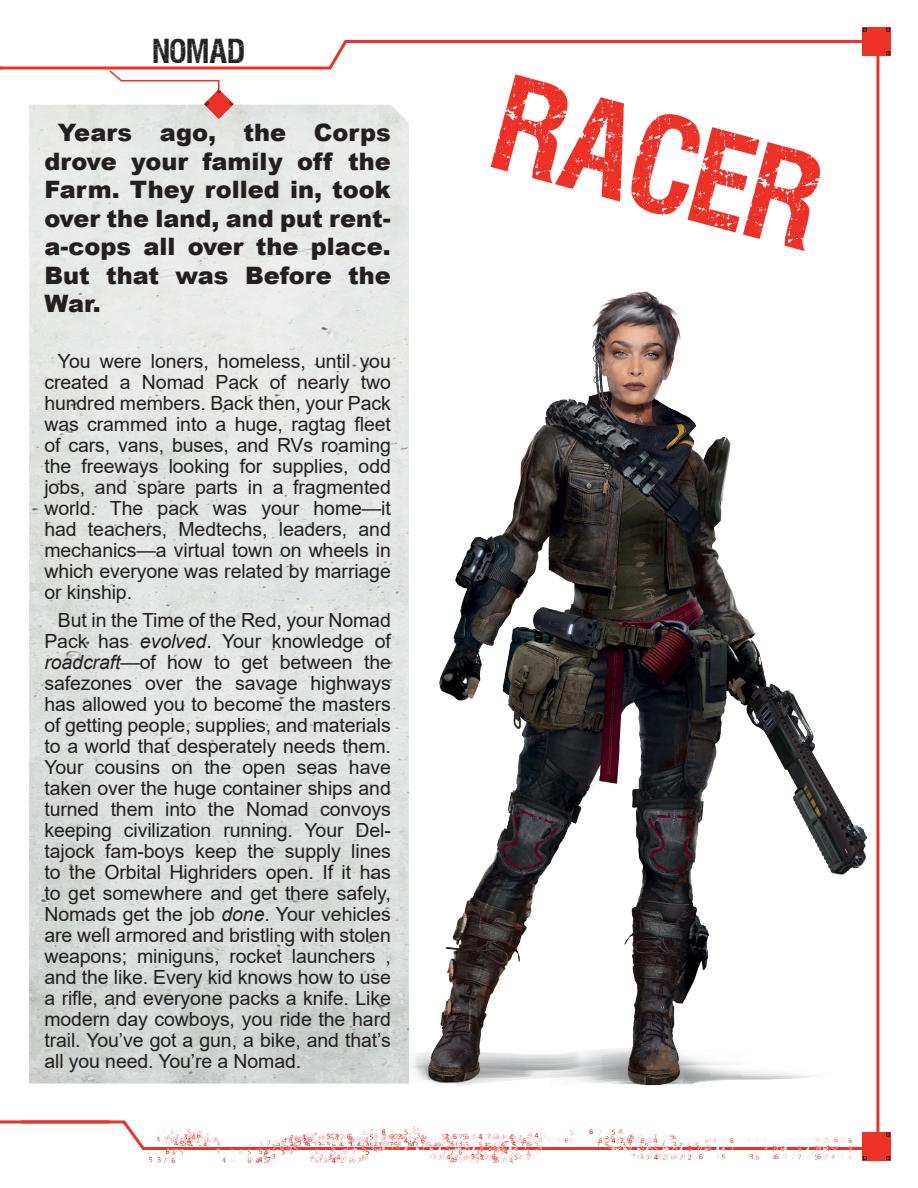
<style>
.page{position:relative;width:918px;height:1188px;background:#fff}
.page>*{position:absolute;margin:0;border:0;box-sizing:border-box;transform-origin:0 0}
.Role_Name{font:106.5px "VIPERNORA";color:#ee3127}
.Chapter_Title_Page_N{font:27px "VIPERNORA";letter-spacing:.025em;color:#231f20}
.Role_Main_Text{font:900 24px/28.5px "Arial";color:#231f20;text-align:justify}
.Role_Main_Text-2{font:19.5px/21px "Arial";letter-spacing:-.005em;color:#231f20;text-align:justify}
.s1{font-style:italic}
</style>
<div class="page">
<hr style="left:0;top:1120px;width:109px;height:3px;background:#ee3127">
<img style="left:29px;top:105px;width:380px;height:979px">
<img style="left:204px;top:94px;width:30px;height:25px">
<img style="left:409px;top:291px;width:459px;height:795px">
<svg style="left:0;top:38px;width:867px;height:56px"></svg>
<hr style="left:876px;top:42px;width:3px;height:1111px;background:#ee3127">
<svg style="left:18px;top:1120px;width:852px;height:31px"></svg>
<img style="left:863px;top:27px;width:28px;height:28px">
<img style="left:863px;top:1133px;width:28px;height:28px">
<img style="left:138px;top:1127px;width:720px;height:37px">
<p class="Chapter_Title_Page_N" style="left:153px;top:38px;width:93px">NOMAD</p>
<p class="Role_Main_Text" style="left:44px;top:118px;width:348px;text-indent:13px">Years ago, the Corps drove your family off the Farm. They rolled in, took over the land, and put rent&shy;a-cops all over the place.<br>But that was Before the War.</p>
<p class="Role_Main_Text-2" style="left:44px;top:350px;width:348px;text-indent:13px">You were loners, homeless, until you created a Nomad Pack of nearly two hundred members. Back then, your Pack was crammed into a huge, ragtag fleet of cars, vans, buses, and RVs roaming the freeways looking for supplies, odd jobs, and spare parts in a fragmented world. The pack was your home—it had teachers, Medtechs, leaders, and mechanics—a virtual town on wheels in which everyone was related by marriage or kinship.</p>
<p class="Role_Main_Text-2" style="left:44px;top:609px;width:348px;text-indent:13px">But in the Time of the Red, your Nomad Pack has <span class="s1">evolved</span>. Your knowledge of <span class="s1">roadcraft</span>—of how to get between the safezones over the savage highways has allowed you to become the masters of getting people, supplies, and materials to a world that desperately needs them.<br>Your cousins on the open seas have taken over the huge container ships and turned them into the Nomad convoys keeping civilization running. Your Del&shy;tajock fam-boys keep the supply lines to the Orbital Highriders open. If it has to get somewhere and get there safely, Nomads get the job <span class="s1">done</span>. Your vehicles are well armored and bristling with stolen weapons; miniguns, rocket launchers , and the like. Every kid knows how to use a rifle, and everyone packs a knife. Like modern day cowboys, you ride the hard trail. You’ve got a gun, a bike, and that’s all you need. You’re a Nomad.</p>
<p class="Role_Name" style="left:514px;top:69px;width:328px;rotate:15deg">RACER</p>
</div>
